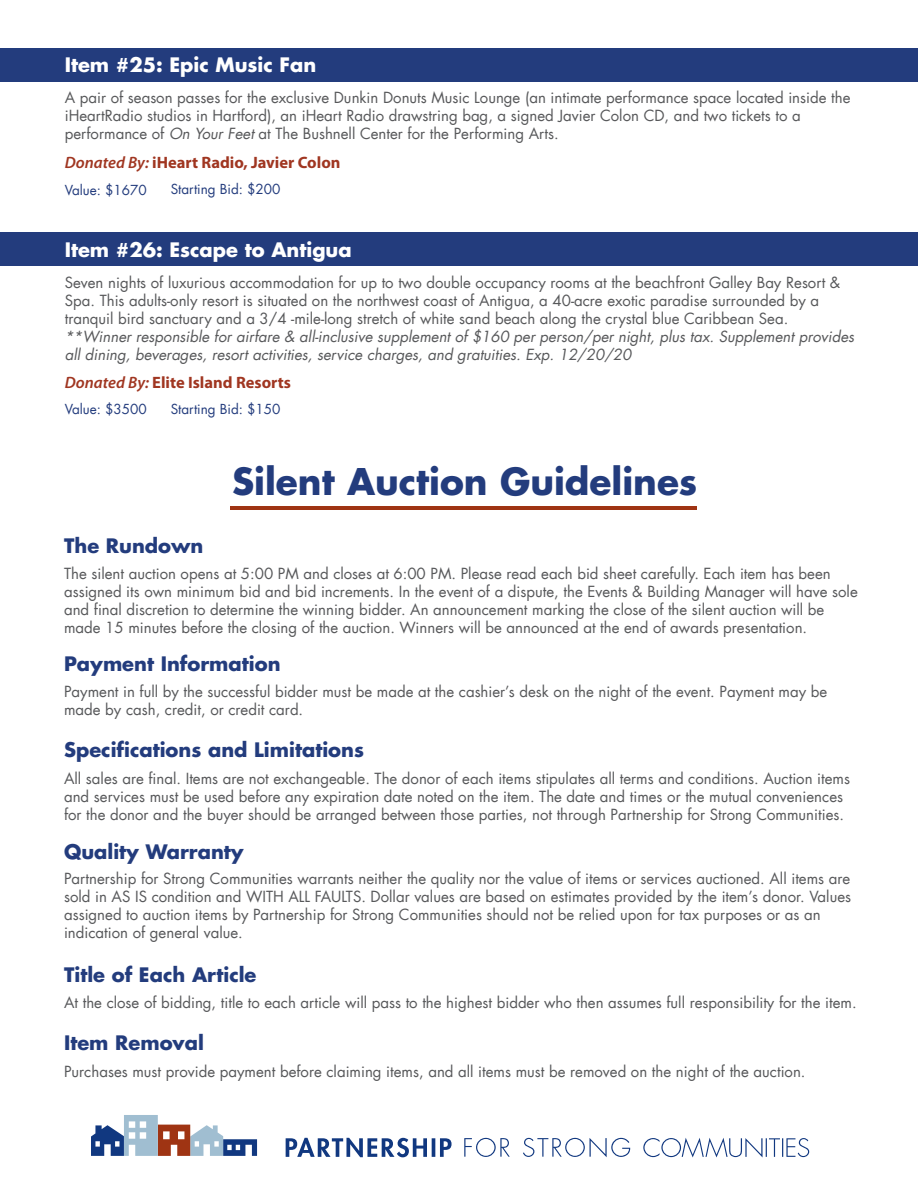
<style>
.page{position:relative;width:918px;height:1188px;background:#fff}
.page>*{position:absolute;margin:0;border:0;box-sizing:border-box;transform-origin:0 0}
.t1{font:700 36px "Futura LT";color:#233c7d}
.t2{font:700 19.5px "Futura LT";color:#233c7d}
.t3{font:700 19.5px "Futura LT";color:#fff}
.t4{font:700 16.5px "Myriad Pro";color:#a03621}
.t5{font:15px/18px "Futura LT";color:#57585a}
.t6{font:italic 15px/18px "Futura LT";color:#57585a}
.t7{font:13.5px "Futura LT";color:#233c7d}
.s1{font-style:italic}
.s2{font-weight:600;font-style:italic}
</style>
<div class="page">
<div style="left:0;top:48px;width:918px;height:33px;background:#233c7d"></div>
<div style="left:0;top:233px;width:918px;height:33px;background:#233c7d"></div>
<svg style="left:643px;top:1138px;width:166px;height:19px"></svg>
<svg style="left:464px;top:1138px;width:166px;height:19px"></svg>
<svg style="left:286px;top:1138px;width:166px;height:19px"></svg>
<svg style="left:91px;top:1115px;width:166px;height:41px"></svg>
<hr style="left:230px;top:506px;width:466px;height:3px;background:#9f3413">
<h2 class="t3" style="left:65px;top:52px;width:253px">Item #25: Epic Music Fan</h2>
<p class="t5" style="left:65px;top:89px;width:787px">A pair of season passes for the exclusive Dunkin Donuts Music Lounge (an intimate performance space located inside the iHeartRadio studios in Hartford), an iHeart Radio drawstring bag, a signed Javier Colon CD, and two tickets to a performance of <span class="s1">On Your Feet</span> at The Bushnell Center for the Performing Arts.</p>
<p class="t4" style="left:65px;top:152px;width:277px"><span class="s2">Donated By:</span> iHeart Radio, Javier Colon</p>
<p class="t7" style="left:65px;top:181px;width:84px">Value: $1670</p>
<p class="t7" style="left:171px;top:181px;width:111px">Starting Bid: $200</p>
<h2 class="t3" style="left:65px;top:237px;width:289px">Item #26: Escape to Antigua</h2>
<p class="t5" style="left:65px;top:273px;width:777px">Seven nights of luxurious accommodation for up to two double occupancy rooms at the beachfront Galley Bay Resort &amp;<br>Spa. This adults-only resort is situated on the northwest coast of Antigua, a 40-acre exotic paradise surrounded by a tranquil bird sanctuary and a 3/4 -mile-long stretch of white sand beach along the crystal blue Caribbean Sea.</p>
<p class="t6" style="left:65px;top:327px;width:791px">**Winner responsible for airfare &amp; all-inclusive supplement of $160 per person/per night, plus tax. Supplement provides all dining, beverages, resort activities, service charges, and gratuities. Exp. 12/20/20</p>
<p class="t7" style="left:65px;top:400px;width:84px">Value: $3500</p>
<p class="t7" style="left:171px;top:400px;width:111px">Starting Bid: $150</p>
<p class="t4" style="left:65px;top:371px;width:228px"><span class="s2">Donated By:</span> Elite Island Resorts</p>
<h1 class="t1" style="left:232px;top:457px;width:467px">Silent Auction Guidelines</h1>
<h2 class="t2" style="left:64px;top:532px;width:141px">The Rundown</h2>
<p class="t5" style="left:64px;top:565px;width:795px">The silent auction opens at 5:00 PM and closes at 6:00 PM. Please read each bid sheet carefully. Each item has been assigned its own minimum bid and bid increments. In the event of a dispute, the Events &amp; Building Manager will have sole and final discretion to determine the winning bidder. An announcement marking the close of the silent auction will be made 15 minutes before the closing of the auction. Winners will be announced at the end of awards presentation.</p>
<h2 class="t2" style="left:64px;top:650px;width:218px">Payment Information</h2>
<p class="t5" style="left:64px;top:683px;width:765px">Payment in full by the successful bidder must be made at the cashier’s desk on the night of the event. Payment may be made by cash, credit, or credit card.</p>
<h2 class="t2" style="left:64px;top:737px;width:302px">Specifications and Limitations</h2>
<p class="t5" style="left:64px;top:769px;width:788px">All sales are final. Items are not exchangeable. The donor of each items stipulates all terms and conditions. Auction items and services must be used before any expiration date noted on the item. The date and times or the mutual conveniences for the donor and the buyer should be arranged between those parties, not through Partnership for Strong Communities.</p>
<h2 class="t2" style="left:64px;top:839px;width:181px">Quality Warranty</h2>
<p class="t5" style="left:64px;top:870px;width:789px">Partnership for Strong Communities warrants neither the quality nor the value of items or services auctioned. All items are sold in AS IS condition and WITH ALL FAULTS. Dollar values are based on estimates provided by the item’s donor. Values assigned to auction items by Partnership for Strong Communities should not be relied upon for tax purposes or as an indication of general value.</p>
<h2 class="t2" style="left:64px;top:961px;width:194px">Title of Each Article</h2>
<p class="t5" style="left:64px;top:994px;width:794px">At the close of bidding, title to each article will pass to the highest bidder who then assumes full responsibility for the item.</p>
<h2 class="t2" style="left:64px;top:1030px;width:141px">Item Removal</h2>
<p class="t5" style="left:64px;top:1062px;width:743px">Purchases must provide payment before claiming items, and all items must be removed on the night of the auction.</p>
</div>
